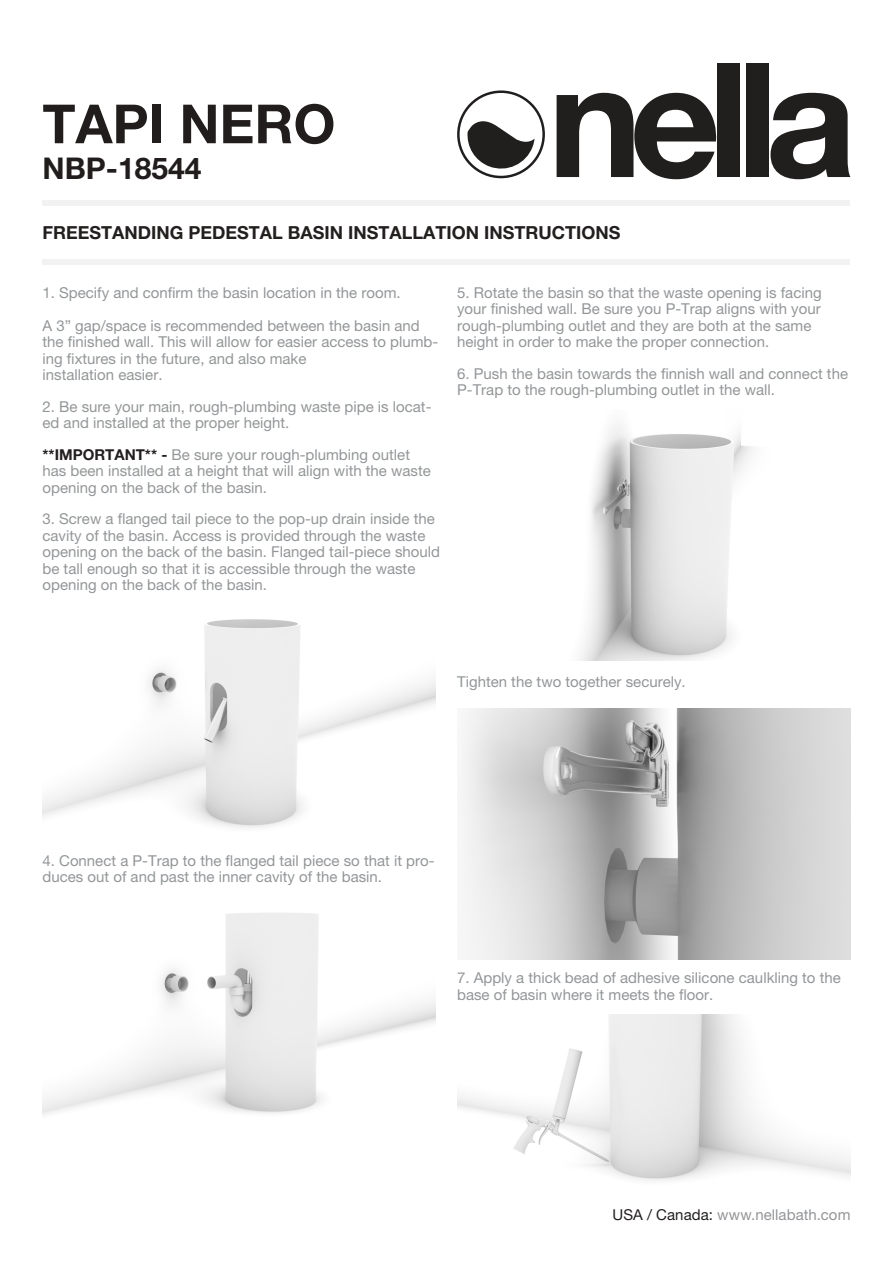
<style>
.page{position:relative;width:893px;height:1263px;background:#fff}
.page>*{position:absolute;margin:0;border:0;box-sizing:border-box;transform-origin:0 0}
.Product_Type{font:700 54px "Helvetica Neue LT Pro";color:#211d1d}
.Product_Type-2{font:700 30px "Helvetica Neue LT Pro";color:#211d1d}
.t1{font:700 18px "Helvetica Neue LT Pro";color:#231f1f}
.t2{font:15px/16.5px "Helvetica Neue LT Pro";color:#939698}
.t3{font:15px "Helvetica Neue LT Pro";letter-spacing:.005em;color:#939598}
.s1{font-weight:700;color:#231f20}
.s2{color:#231f20}
</style>
<div class="page">
<img style="left:457px;top:1014px;width:393px;height:167px">
<div style="left:43px;top:200px;width:807px;height:5px;background:#f2f2f2"></div>
<div style="left:43px;top:259px;width:807px;height:6px;background:#f2f2f2"></div>
<svg style="left:557px;top:93px;width:161px;height:86px"></svg>
<div style="left:718px;top:64px;width:22px;height:113px;background:#211e1e"></div>
<div style="left:746px;top:64px;width:23px;height:113px;background:#211e1e"></div>
<svg style="left:770px;top:93px;width:80px;height:86px"></svg>
<svg style="left:457px;top:90px;width:88px;height:88px"></svg>
<img style="left:43px;top:619px;width:393px;height:209px">
<img style="left:580px;top:425px;width:173px;height:235px">
<img style="left:461px;top:708px;width:389px;height:251px">
<img style="left:43px;top:913px;width:393px;height:202px">
<p class="Product_Type" style="left:43px;top:91px;width:294px">TAPI NERO</p>
<p class="Product_Type-2" style="left:43px;top:150px;width:160px">NBP-18544</p>
<p class="t1" style="left:43px;top:221px;width:580px">FREESTANDING PEDESTAL BASIN INSTALLATION INSTRUCTIONS</p>
<p class="t2" style="left:43px;top:284px;width:360px">1. Specify and confirm the basin location in the room.</p>
<p class="t2" style="left:43px;top:317px;width:397px">A 3” gap/space is recommended between the basin and the finished wall. This will allow for easier access to plumb&shy;ing fixtures in the future, and also make<br>installation easier.</p>
<p class="t2" style="left:43px;top:398px;width:390px">2. Be sure your main, rough-plumbing waste pipe is locat&shy;ed and installed at the proper height.</p>
<p class="t2" style="left:43px;top:446px;width:390px"><span class="s1">**IMPORTANT** -</span> Be sure your rough-plumbing outlet has been installed at a height that will align with the waste opening on the back of the basin.</p>
<p class="t2" style="left:43px;top:510px;width:399px">3. Screw a flanged tail piece to the pop-up drain inside the cavity of the basin. Access is provided through the waste opening on the back of the basin. Flanged tail-piece should be tall enough so that it is accessible through the waste opening on the back of the basin.</p>
<p class="t2" style="left:457px;top:284px;width:366px">5. Rotate the basin so that the waste opening is facing your finished wall. Be sure you P-Trap aligns with your rough-plumbing outlet and they are both at the same height in order to make the proper connection.</p>
<p class="t2" style="left:457px;top:365px;width:392px">6. Push the basin towards the finnish wall and connect the<br>P-Trap to the rough-plumbing outlet in the wall.</p>
<p class="t2" style="left:457px;top:673px;width:230px">Tighten the two together securely.</p>
<p class="t2" style="left:43px;top:852px;width:394px">4. Connect a P-Trap to the flanged tail piece so that it pro&shy;duces out of and past the inner cavity of the basin.</p>
<p class="t2" style="left:457px;top:969px;width:385px">7. Apply a thick bead of adhesive silicone caulkling to the base of basin where it meets the floor.</p>
<p class="t3" style="left:613px;top:1206px;width:239px"><span class="s2">USA / Canada:</span> www.nellabath.com</p>
</div>
